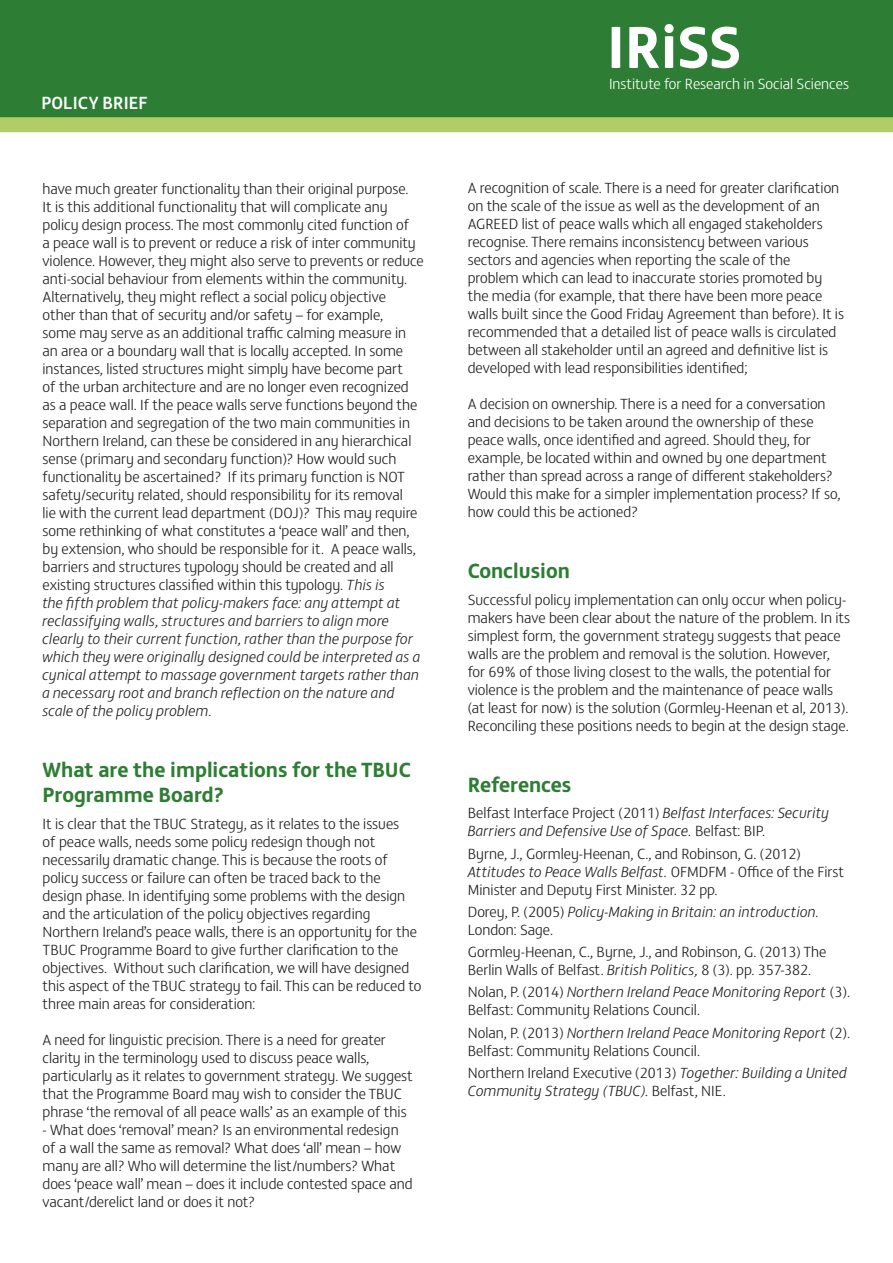
<style>
.page{position:relative;width:893px;height:1263px;background:#fff}
.page>*{position:absolute;margin:0;border:0;box-sizing:border-box;transform-origin:0 0}
.t1{font:700 60px "FS Matthew";color:#fff}
.t2{font:700 21px/25.2px "FS Matthew";color:#2d7e34}
.t3{font:500 18px "FS Matthew";color:#fff}
.t4{font:300 15px/18px "FS Matthew";color:#231f20}
.t5{font:italic 300 15px/18px "FS Matthew";color:#231f20}
.t6{font:300 15px "FS Matthew";color:#fff}
.s1{font-style:italic}
.s2{font-style:normal}
</style>
<div class="page">
<div style="left:0;top:0;width:893px;height:119px;background:#2d7e34"></div>
<div style="left:0;top:117px;width:893px;height:15px;background:#b1ce66"></div>
<p class="t3" style="left:41px;top:89px;width:108px">POLICY BRIEF</p>
<p class="t4" style="left:43px;top:179px;width:383px">have much greater functionality than their original purpose.<br>It is this additional functionality that will complicate any policy design process. The most commonly cited function of<br>a peace wall is to prevent or reduce a risk of inter community violence. However, they might also serve to prevents or reduce anti-social behaviour from elements within the community.<br>Alternatively, they might reflect a social policy objective<br>other than that of security and/or safety – for example,<br>some may serve as an additional traffic calming measure in an area or a boundary wall that is locally accepted. In some instances, listed structures might simply have become part<br>of the urban architecture and are no longer even recognized as a peace wall. If the peace walls serve functions beyond the separation and segregation of the two main communities in Northern Ireland, can these be considered in any hierarchical sense (primary and secondary function)? How would such functionality be ascertained? If its primary function is NOT safety/security related, should responsibility for its removal<br>lie with the current lead department (DOJ)? This may require some rethinking of what constitutes a ‘peace wall’ and then, by extension, who should be responsible for it. A peace walls, barriers and structures typology should be created and all existing structures classified within this typology. <span class="s1">This is<br>the fifth problem that policy-makers face: any attempt at reclassifying walls, structures and barriers to align more clearly to their current function, rather than the purpose for which they were originally designed could be interpreted as a cynical attempt to massage government targets rather than a necessary root and branch reflection on the nature and scale of the policy problem.</span></p>
<p class="t2" style="left:43px;top:755px;width:370px">What are the implications for the TBUC<br>Programme Board?</p>
<p class="t4" style="left:43px;top:814px;width:380px">It is clear that the TBUC Strategy, as it relates to the issues<br>of peace walls, needs some policy redesign though not necessarily dramatic change. This is because the roots of policy success or failure can often be traced back to the design phase. In identifying some problems with the design and the articulation of the policy objectives regarding Northern Ireland’s peace walls, there is an opportunity for the TBUC Programme Board to give further clarification to the objectives. Without such clarification, we will have designed this aspect of the TBUC strategy to fail. This can be reduced to three main areas for consideration:</p>
<p class="t4" style="left:43px;top:1030px;width:372px">A need for linguistic precision. There is a need for greater clarity in the terminology used to discuss peace walls, particularly as it relates to government strategy. We suggest that the Programme Board may wish to consider the TBUC phrase ‘the removal of all peace walls’ as an example of this</p>
<p class="t4" style="left:43px;top:1120px;width:372px">- What does ‘removal’ mean? Is an environmental redesign of a wall the same as removal? What does ‘all’ mean – how many are all? Who will determine the list/numbers? What does ‘peace wall’ mean – does it include contested space and vacant/derelict land or does it not?</p>
<h1 class="t1" style="left:607px;top:-1px;width:136px">IRiSS</h1>
<p class="t6" style="left:609px;top:72px;width:241px">Institute for Research in Social Sciences</p>
<p class="t4" style="left:468px;top:178px;width:378px">A recognition of scale. There is a need for greater clarification on the scale of the issue as well as the development of an AGREED list of peace walls which all engaged stakeholders recognise. There remains inconsistency between various sectors and agencies when reporting the scale of the problem which can lead to inaccurate stories promoted by the media (for example, that there have been more peace walls built since the Good Friday Agreement than before). It is recommended that a detailed list of peace walls is circulated between all stakeholder until an agreed and definitive list is developed with lead responsibilities identified;</p>
<p class="t4" style="left:468px;top:394px;width:374px">A decision on ownership. There is a need for a conversation and decisions to be taken around the ownership of these peace walls, once identified and agreed. Should they, for example, be located within and owned by one department rather than spread across a range of different stakeholders?<br>Would this make for a simpler implementation process? If so, how could this be actioned?</p>
<p class="t2" style="left:468px;top:556px;width:104px">Conclusion</p>
<p class="t4" style="left:468px;top:589px;width:384px">Successful policy implementation can only occur when policy&shy;makers have been clear about the nature of the problem. In its simplest form, the government strategy suggests that peace walls are the problem and removal is the solution. However, for 69% of those living closest to the walls, the potential for violence is the problem and the maintenance of peace walls (at least for now) is the solution (Gormley-Heenan et al, 2013).<br>Reconciling these positions needs to begin at the design stage.</p>
<p class="t2" style="left:468px;top:770px;width:105px">References</p>
<p class="t5" style="left:468px;top:803px;width:363px"><span class="s2">Belfast Interface Project (2011)</span> Belfast Interfaces: Security<br>Barriers and Defensive Use of Space. <span class="s2">Belfast: BIP.</span></p>
<p class="t4" style="left:468px;top:843px;width:378px">Byrne, J., Gormley-Heenan, C., and Robinson, G. (2012)<br><span class="s1">Attitudes to Peace Walls Belfast.</span> OFMDFM - Office of the First<br>Minister and Deputy First Minister. 32 pp.</p>
<p class="t5" style="left:468px;top:902px;width:353px"><span class="s2">Dorey, P. (2005)</span> Policy-Making in Britain: an introduction.<br><span class="s2">London: Sage.</span></p>
<p class="t4" style="left:468px;top:942px;width:360px">Gormley-Heenan, C., Byrne, J., and Robinson, G. (2013) The<br>Berlin Walls of Belfast. <span class="s1">British Politics,</span> 8 (3). pp. 357-382.</p>
<p class="t4" style="left:468px;top:982px;width:384px">Nolan, P. (2014) <span class="s1">Northern Ireland Peace Monitoring Report</span> (3).<br>Belfast: Community Relations Council.</p>
<p class="t4" style="left:468px;top:1022px;width:384px">Nolan, P. (2013) <span class="s1">Northern Ireland Peace Monitoring Report</span> (2).<br>Belfast: Community Relations Council.</p>
<p class="t5" style="left:468px;top:1063px;width:381px"><span class="s2">Northern Ireland Executive (2013)</span> Together: Building a United<br>Community Strategy (TBUC). <span class="s2">Belfast, NIE.</span></p>
</div>
